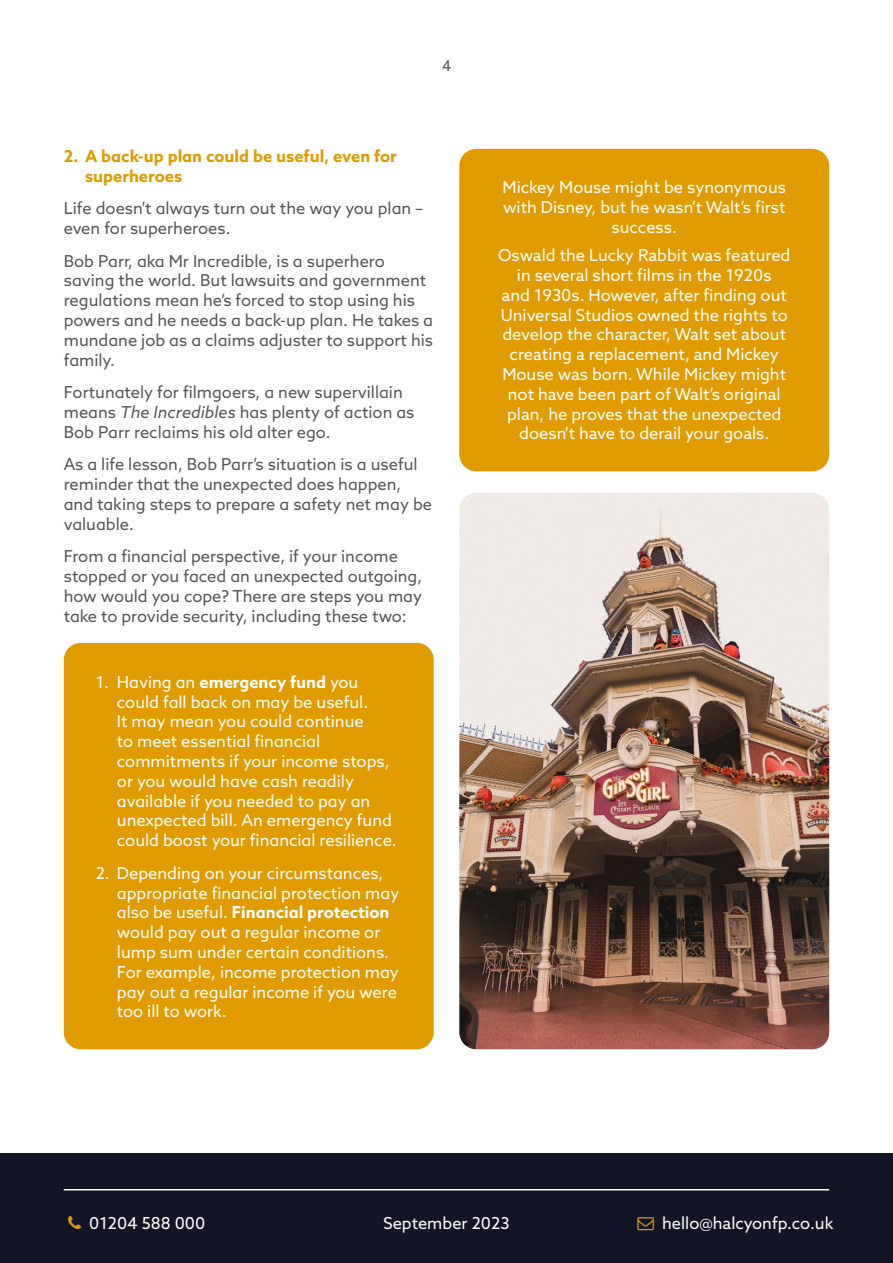
<style>
.page{position:relative;width:893px;height:1263px;background:#fff}
.page>*{position:absolute;margin:0;border:0;box-sizing:border-box;transform-origin:0 0}
.t1{font:16.5px/19.8px "Azo Sans";color:#fff}
.t2{font:16.5px/19.8px "Azo Sans";color:#575756}
.t3{font:700 16.5px/19.8px "Azo Sans";color:#e09b00}
.t4{font:15px "Azo Sans";color:#575756}
.s1{font-style:italic}
.s2{font-weight:700}
</style>
<div class="page">
<div style="left:64px;top:643px;width:370px;height:406px;background:#e09b00;border-radius:17px"></div>
<div style="left:0;top:1153px;width:893px;height:110px;background:#141428"></div>
<hr style="left:64px;top:1189px;width:765px;height:1px;background:#fff">
<div style="left:459px;top:149px;width:370px;height:322px;background:#e09b00;border-radius:17px"></div>
<img style="left:459px;top:493px;width:370px;height:556px">
<p class="t4" style="left:442px;top:56px;width:11px">4</p>
<p class="t3" style="left:85px;top:146px;width:313px;text-indent:-21px">2. A back-up plan could be useful, even for superheroes</p>
<p class="t2" style="left:64px;top:198px;width:361px">Life doesn’t always turn out the way you plan – even for superheroes.</p>
<p class="t2" style="left:64px;top:251px;width:371px">Bob Parr, aka Mr Incredible, is a superhero saving the world. But lawsuits and government regulations mean he’s forced to stop using his powers and he needs a back-up plan. He takes a mundane job as a claims adjuster to support his family.</p>
<p class="t2" style="left:64px;top:382px;width:352px">Fortunately for filmgoers, a new supervillain means <span class="s1">The Incredibles</span> has plenty of action as<br>Bob Parr reclaims his old alter ego.</p>
<p class="t2" style="left:64px;top:454px;width:370px">As a life lesson, Bob Parr’s situation is a useful reminder that the unexpected does happen, and taking steps to prepare a safety net may be valuable.</p>
<p class="t2" style="left:64px;top:546px;width:360px">From a financial perspective, if your income stopped or you faced an unexpected outgoing, how would you cope? There are steps you may take to provide security, including these two:</p>
<p class="t1" style="left:117px;top:672px;width:281px;text-indent:-21px">1. Having an <span class="s2">emergency fund</span> you could fall back on may be useful.<br>It may mean you could continue<br>to meet essential financial commitments if your income stops, or you would have cash readily available if you needed to pay an unexpected bill. An emergency fund could boost your financial resilience.</p>
<p class="t1" style="left:117px;top:863px;width:284px;text-indent:-21px">2. Depending on your circumstances, appropriate financial protection may also be useful. <span class="s2">Financial protection </span>would pay out a regular income or lump sum under certain conditions.<br>For example, income protection may pay out a regular income if you were too ill to work.</p>
<p class="t1" style="left:503px;top:177px;width:285px;text-align:center">Mickey Mouse might be synonymous with Disney, but he wasn’t Walt’s first success.</p>
<p class="t1" style="left:498px;top:245px;width:294px;text-align:center">Oswald the Lucky Rabbit was featured in several short films in the 1920s<br>and 1930s. However, after finding out Universal Studios owned the rights to develop the character, Walt set about creating a replacement, and Mickey Mouse was born. While Mickey might not have been part of Walt’s original plan, he proves that the unexpected doesn’t have to derail your goals.</p>
<p class="t1" style="left:89px;top:1213px;width:118px">01204 588 000</p>
<p class="t1" style="left:662px;top:1213px;width:173px">hello@halcyonfp.co.uk</p>
<p class="t1" style="left:383px;top:1213px;width:128px">September 2023</p>
</div>
